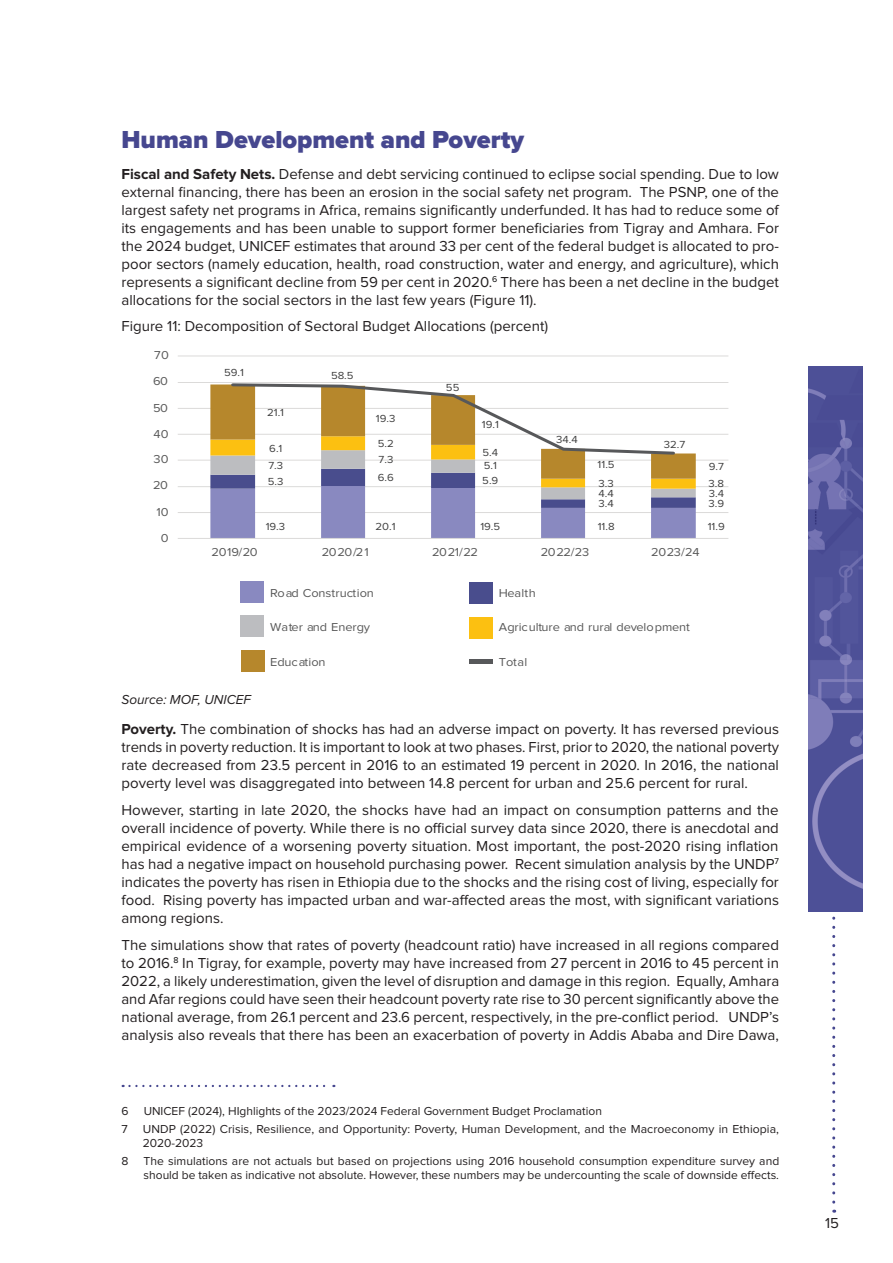
<style>
.page{position:relative;width:893px;height:1263px;background:#fff}
.page>*{position:absolute;margin:0;border:0;box-sizing:border-box;transform-origin:0 0}
._1_1_Sub_header{font:900 25.5px "Proxima Nova";color:#46478f}
.Body_indent{font:15px/18px "Proxima Nova";color:#231f20;text-align:justify}
.Figure{font:15px "Proxima Nova";color:#231f20}
.t1{font:italic 13.5px "Proxima Nova";color:#231f20}
.Footnote_text{font:12px/14.4px "Proxima Nova";color:#231f20}
.t2{font:12px "Proxima Nova";letter-spacing:-.005em;color:#595959;scale:1.07 1}
.t3{font:10.65px "Proxima Nova";color:#404040;scale:1.07 1}
.s1{font-weight:700}
</style>
<div class="page">
<svg style="left:832px;top:916px;width:3px;height:286px"></svg>
<img style="left:808px;top:366px;width:55px;height:546px">
<hr style="left:178px;top:512px;width:550px;height:1px;background:#dad9d8">
<hr style="left:178px;top:486px;width:550px;height:1px;background:#dad9d8">
<hr style="left:178px;top:460px;width:550px;height:1px;background:#dad9d8">
<hr style="left:178px;top:434px;width:550px;height:1px;background:#dad9d8">
<hr style="left:178px;top:408px;width:550px;height:1px;background:#dad9d8">
<hr style="left:178px;top:382px;width:550px;height:1px;background:#dad9d8">
<hr style="left:178px;top:356px;width:550px;height:1px;background:#dad9d8">
<hr style="left:178px;top:538px;width:550px;height:1px;background:#dad9d8">
<svg style="left:210px;top:383px;width:486px;height:155px"></svg>
<div style="left:241px;top:581px;width:23px;height:22px;background:#8989c0"></div>
<div style="left:469px;top:582px;width:24px;height:22px;background:#494d8d"></div>
<div style="left:241px;top:615px;width:23px;height:22px;background:#bcbdc0"></div>
<div style="left:241px;top:650px;width:23px;height:22px;background:#b6872c"></div>
<div style="left:469px;top:617px;width:23px;height:22px;background:#fcc011"></div>
<div style="left:469px;top:659px;width:23px;height:5px;background:#57585a"></div>
<svg style="left:123px;top:1085px;width:211px;height:2px"></svg>
<p class="_1_1_Sub_header" style="left:122px;top:124px;width:404px">Human Development and Poverty</p>
<p class="Body_indent" style="left:122px;top:166px;width:659px"><span class="s1">Fiscal and Safety Nets.</span> Defense and debt servicing continued to eclipse social spending. Due to low external financing, there has been an erosion in the social safety net program. The PSNP, one of the largest safety net programs in Africa, remains significantly underfunded. It has had to reduce some of its engagements and has been unable to support former beneficiaries from Tigray and Amhara. For the 2024 budget, UNICEF estimates that around 33 per cent of the federal budget is allocated to pro&shy;poor sectors (namely education, health, road construction, water and energy, and agriculture), which represents a significant decline from 59 per cent in 2020.<sup>6</sup> There has been a net decline in the budget allocations for the social sectors in the last few years (Figure 11).</p>
<p class="Figure" style="left:122px;top:317px;width:428px">Figure 11: Decomposition of Sectoral Budget Allocations (percent)</p>
<p class="t2" style="left:154px;top:349px;width:15px">70</p>
<p class="t2" style="left:153px;top:374px;width:15px">60</p>
<p class="t2" style="left:153px;top:401px;width:15px">50</p>
<p class="t2" style="left:154px;top:427px;width:15px">40</p>
<p class="t2" style="left:154px;top:453px;width:15px">30</p>
<p class="t2" style="left:153px;top:479px;width:15px">20</p>
<p class="t2" style="left:156px;top:505px;width:13px">10</p>
<p class="t2" style="left:161px;top:531px;width:9px">0</p>
<p class="t3" style="left:224px;top:367px;width:20px">59.1</p>
<p class="t3" style="left:331px;top:370px;width:23px">58.5</p>
<p class="t3" style="left:446px;top:382px;width:14px">55</p>
<p class="t3" style="left:267px;top:406px;width:17px">21.1</p>
<p class="t3" style="left:376px;top:412px;width:20px">19.3</p>
<p class="t3" style="left:482px;top:419px;width:17px">19.1</p>
<p class="t3" style="left:269px;top:442px;width:14px">6.1</p>
<p class="t3" style="left:268px;top:459px;width:15px">7.3</p>
<p class="t3" style="left:378px;top:437px;width:16px">5.2</p>
<p class="t3" style="left:379px;top:454px;width:15px">7.3</p>
<p class="t3" style="left:482px;top:447px;width:16px">5.4</p>
<p class="t3" style="left:484px;top:460px;width:14px">5.1</p>
<p class="t3" style="left:556px;top:433px;width:22px">34.4</p>
<p class="t3" style="left:664px;top:439px;width:22px">32.7</p>
<p class="t3" style="left:598px;top:459px;width:17px">11.5</p>
<p class="t3" style="left:709px;top:461px;width:16px">9.7</p>
<p class="t3" style="left:268px;top:476px;width:16px">5.3</p>
<p class="t3" style="left:378px;top:472px;width:16px">6.6</p>
<p class="t3" style="left:482px;top:474px;width:16px">5.9</p>
<p class="t3" style="left:599px;top:478px;width:16px">3.3</p>
<p class="t3" style="left:709px;top:478px;width:16px">3.8</p>
<p class="t3" style="left:599px;top:488px;width:16px">4.4</p>
<p class="t3" style="left:709px;top:487px;width:16px">3.4</p>
<p class="t3" style="left:599px;top:498px;width:16px">3.4</p>
<p class="t3" style="left:708px;top:497px;width:16px">3.9</p>
<p class="t3" style="left:266px;top:520px;width:20px">19.3</p>
<p class="t3" style="left:376px;top:520px;width:20px">20.1</p>
<p class="t3" style="left:480px;top:520px;width:20px">19.5</p>
<p class="t3" style="left:598px;top:520px;width:17px">11.8</p>
<p class="t3" style="left:708px;top:520px;width:17px">11.9</p>
<p class="t2" style="left:212px;top:546px;width:45px">2019/20</p>
<p class="t2" style="left:322px;top:546px;width:45px">2020/21</p>
<p class="t2" style="left:432px;top:546px;width:44px">2021/22</p>
<p class="t2" style="left:541px;top:546px;width:47px">2022/23</p>
<p class="t2" style="left:651px;top:546px;width:47px">2023/24</p>
<p class="t2" style="left:270px;top:586px;width:98px">Road Construction</p>
<p class="t2" style="left:499px;top:586px;width:36px">Health</p>
<p class="t2" style="left:270px;top:621px;width:95px">Water and Energy</p>
<p class="t2" style="left:499px;top:621px;width:180px">Agriculture and rural development</p>
<p class="t2" style="left:270px;top:655px;width:53px">Education</p>
<p class="t2" style="left:499px;top:655px;width:28px">Total</p>
<p class="t1" style="left:122px;top:694px;width:131px">Source: MOF, UNICEF</p>
<p class="Body_indent" style="left:122px;top:721px;width:659px"><span class="s1">Poverty.</span> The combination of shocks has had an adverse impact on poverty. It has reversed previous trends in poverty reduction. It is important to look at two phases. First, prior to 2020, the national poverty rate decreased from 23.5 percent in 2016 to an estimated 19 percent in 2020. In 2016, the national poverty level was disaggregated into between 14.8 percent for urban and 25.6 percent for rural.</p>
<p class="Body_indent" style="left:122px;top:802px;width:659px">However, starting in late 2020, the shocks have had an impact on consumption patterns and the overall incidence of poverty. While there is no official survey data since 2020, there is anecdotal and empirical evidence of a worsening poverty situation. Most important, the post-2020 rising inflation has had a negative impact on household purchasing power. Recent simulation analysis by the UNDP<sup>7 </sup>indicates the poverty has risen in Ethiopia due to the shocks and the rising cost of living, especially for food. Rising poverty has impacted urban and war-affected areas the most, with significant variations among regions.</p>
<p class="Body_indent" style="left:122px;top:937px;width:659px">The simulations show that rates of poverty (headcount ratio) have increased in all regions compared to 2016.<sup>8</sup> In Tigray, for example, poverty may have increased from 27 percent in 2016 to 45 percent in 2022, a likely underestimation, given the level of disruption and damage in this region. Equally, Amhara and Afar regions could have seen their headcount poverty rate rise to 30 percent significantly above the national average, from 26.1 percent and 23.6 percent, respectively, in the pre-conflict period. UNDP’s analysis also reveals that there has been an exacerbation of poverty in Addis Ababa and Dire Dawa,</p>
<p class="Footnote_text" style="left:122px;top:1104px;width:9px">6</p>
<p class="Footnote_text" style="left:144px;top:1104px;width:460px">UNICEF (2024), HIghlights of the 2023/2024 Federal Government Budget Proclamation</p>
<p class="Footnote_text" style="left:143px;top:1122px;width:638px;text-indent:-21px">7 UNDP (2022) Crisis, Resilience, and Opportunity: Poverty, Human Development, and the Macroeconomy in Ethiopia,<br>2020-2023</p>
<p class="Footnote_text" style="left:122px;top:1154px;width:9px">8</p>
<p class="Footnote_text" style="left:144px;top:1154px;width:637px">The simulations are not actuals but based on projections using 2016 household consumption expenditure survey and should be taken as indicative not absolute. However, these numbers may be undercounting the scale of downside effects.</p>
<p class="Body_indent" style="left:825px;top:1214px;width:15px">15</p>
</div>
